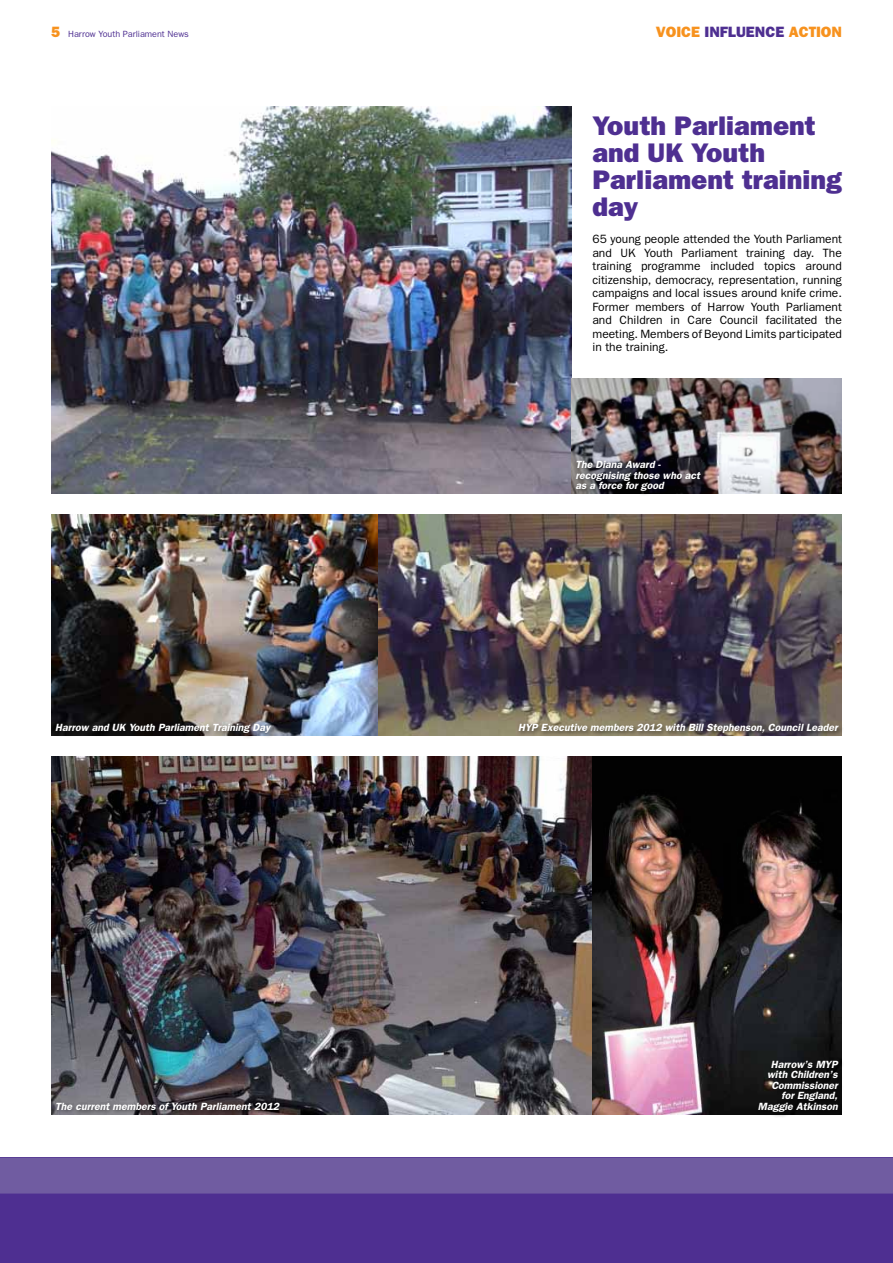
<style>
.page{position:relative;width:893px;height:1263px;background:#fff}
.page>*{position:absolute;margin:0;border:0;box-sizing:border-box;transform-origin:0 0}
.t1{font:800 27px/27px "Franklin Gothic";color:#4e2f91}
.t2{font:800 15px "Franklin Gothic";color:#f7921e}
.t3{font:12px/13.5px "Franklin Gothic";color:#000;text-align:justify}
.t4{font:italic 600 10.5px/10.5px "Franklin Gothic";color:#fff;text-align:right}
.t5{font:9px "Franklin Gothic";color:#4e2f91}
.s1{font-weight:800;font-size:15px;color:#f7921e}
.s2{color:#4e2f91}
</style>
<div class="page">
<div style="left:0;top:1157px;width:893px;height:106px;background:#4e2f91"></div>
<div style="left:0;top:1157px;width:893px;height:36px;background:#705ca1"></div>
<img style="left:51px;top:757px;width:791px;height:357px">
<img style="left:51px;top:514px;width:791px;height:222px">
<img style="left:51px;top:106px;width:520px;height:387px">
<div style="left:53px;top:720px;width:224px;height:19px;background:#000;opacity:.5"></div>
<div style="left:54px;top:1099px;width:231px;height:17px;background:#000;opacity:.5"></div>
<div style="left:516px;top:721px;width:328px;height:18px;background:#000;opacity:.5"></div>
<div style="left:755px;top:1058px;width:89px;height:60px;background:#000;opacity:.5"></div>
<img style="left:571px;top:378px;width:271px;height:115px">
<div style="left:573px;top:457px;width:133px;height:40px;background:#000;opacity:.5"></div>
<p class="t5" style="left:51px;top:29px;width:139px"><span class="s1">5</span> Harrow Youth Parliament News</p>
<p class="t2" style="left:656px;top:23px;width:188px">Voice <span class="s2">Influence</span> Action</p>
<h1 class="t1" style="left:592px;top:112px;width:251px">Youth Parliament and UK Youth<br>Parliament training day</h1>
<p class="t3" style="left:592px;top:232px;width:251px">65 young people attended the Youth Parliament and UK Youth Parliament training day. The training programme included topics around citizenship, democracy, representation, running campaigns and local issues around knife crime.<br>Former members of Harrow Youth Parliament and Children in Care Council facilitated the meeting. Members of Beyond Limits participated in the training.</p>
<p class="t4" style="left:55px;top:722px;width:216px">Harrow and UK Youth Parliament Training Day</p>
<p class="t4" style="left:55px;top:1101px;width:225px">The current members of Youth Parliament 2012</p>
<p class="t4" style="left:575px;top:459px;width:126px;text-align:left">The Diana Award - recognising those who act as a force for good</p>
<p class="t4" style="left:518px;top:722px;width:321px">HYP Executive members 2012 with Bill Stephenson, Council Leader</p>
<p class="t4" style="left:758px;top:1059px;width:81px">Harrow’s MYP with Children’s<br>Commissioner for England,<br>Maggie Atkinson</p>
</div>
